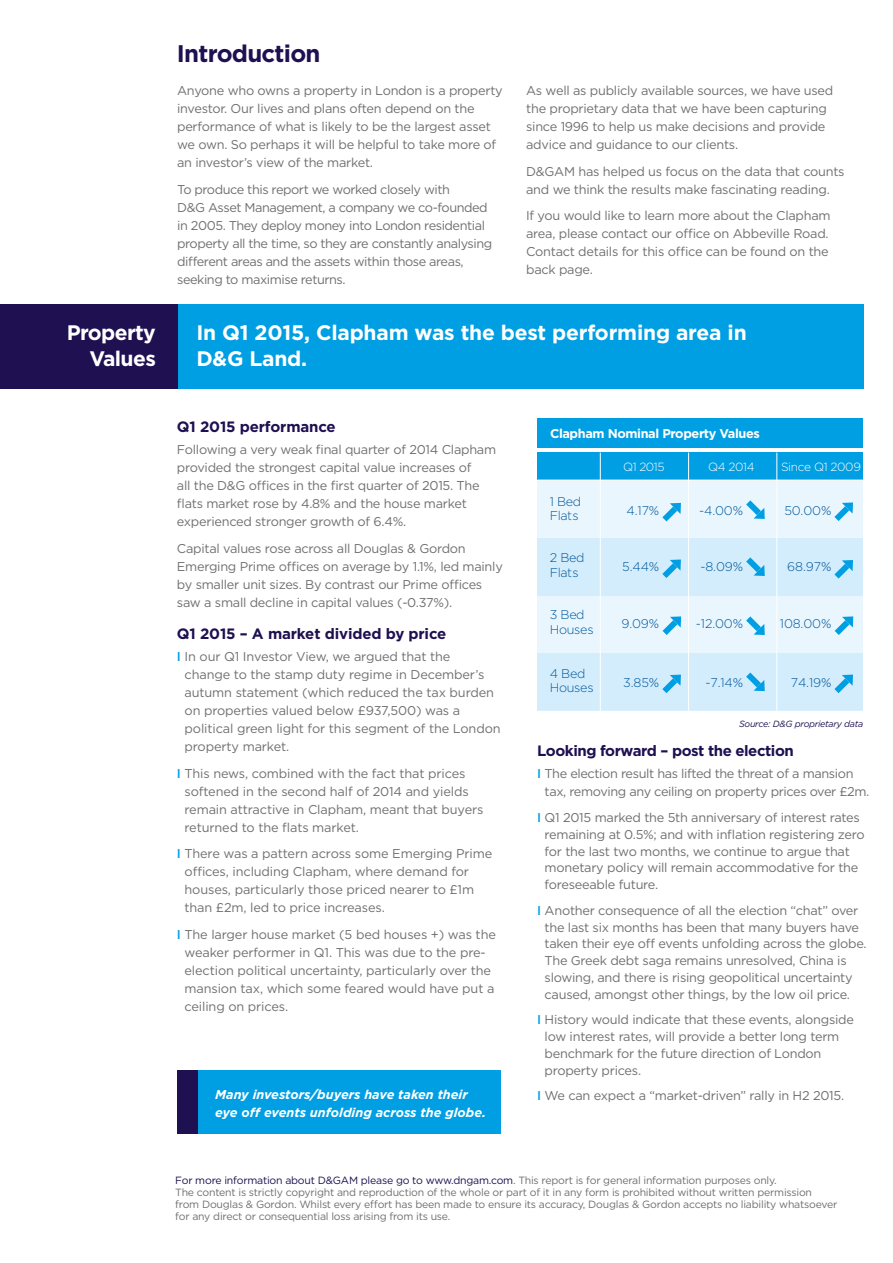
<style>
.page{position:relative;width:893px;height:1263px;background:#fff}
.page>*{position:absolute;margin:0;border:0;box-sizing:border-box;transform-origin:0 0}
.t1{font:700 24px "Gotham";letter-spacing:-.03em;color:#1e1051}
.t2{font:700 21px/25.5px "Gotham";letter-spacing:-.01em;color:#fff}
.t3{font:700 21px/25.5px "Gotham";letter-spacing:-.03em;color:#fff;text-align:right}
.t4{font:700 15px "Gotham";letter-spacing:-.015em;color:#1e1051}
.t5{font:12.75px/18px "Gotham";letter-spacing:-.02em;color:#6f6f6e}
.t6{font:italic 700 12.75px/18px "Gotham";color:#fff}
.t7{font:700 12.75px "Gotham";letter-spacing:-.03em;color:#fff}
.t8{font:300 12.6px/14.9px "Gotham";letter-spacing:-.02em;color:#00589a}
.t9{font:300 11.85px "Gotham";letter-spacing:-.03em;color:#fff}
.t10{font:10.5px/12px "Gotham";letter-spacing:-.02em;color:#6f6f6e}
.t11{font:italic 9px "Gotham";letter-spacing:-.03em;color:#1e1051}
.s1{font-weight:500;color:#009ee3}
.s2{color:#1e1051}
</style>
<div class="page">
<div style="left:537px;top:480px;width:326px;height:58px;background:#eaf6fe"></div>
<div style="left:537px;top:453px;width:326px;height:27px;background:#009ee3"></div>
<div style="left:537px;top:538px;width:326px;height:58px;background:#d4edfc"></div>
<div style="left:537px;top:596px;width:326px;height:57px;background:#eaf6fe"></div>
<div style="left:537px;top:653px;width:326px;height:58px;background:#d4edfc"></div>
<hr style="left:537px;top:480px;width:326px;height:1px;background:#fff">
<hr style="left:600px;top:453px;width:1px;height:258px;background:#fff">
<hr style="left:688px;top:453px;width:1px;height:258px;background:#fff">
<hr style="left:776px;top:453px;width:1px;height:258px;background:#fff">
<svg style="left:834px;top:502px;width:19px;height:19px"></svg>
<svg style="left:834px;top:560px;width:19px;height:19px"></svg>
<svg style="left:835px;top:616px;width:18px;height:19px"></svg>
<svg style="left:746px;top:616px;width:19px;height:19px"></svg>
<svg style="left:834px;top:675px;width:19px;height:18px"></svg>
<svg style="left:746px;top:500px;width:19px;height:19px"></svg>
<svg style="left:746px;top:557px;width:19px;height:19px"></svg>
<svg style="left:746px;top:672px;width:19px;height:19px"></svg>
<svg style="left:662px;top:503px;width:19px;height:18px"></svg>
<svg style="left:662px;top:559px;width:19px;height:19px"></svg>
<svg style="left:662px;top:616px;width:19px;height:19px"></svg>
<svg style="left:662px;top:675px;width:19px;height:18px"></svg>
<div style="left:537px;top:418px;width:326px;height:30px;background:#009ee3"></div>
<div style="left:177px;top:1070px;width:323px;height:64px;background:#009ee3"></div>
<div style="left:177px;top:1070px;width:21px;height:64px;background:#1e1051"></div>
<div style="left:175px;top:304px;width:688px;height:84px;background:#009ee3"></div>
<div style="left:0;top:304px;width:177px;height:84px;background:#1e1051"></div>
<h2 class="t3" style="left:67px;top:320px;width:91px">Property<br>Values</h2>
<h1 class="t1" style="left:177px;top:39px;width:145px">Introduction</h1>
<p class="t5" style="left:177px;top:81px;width:327px">Anyone who owns a property in London is a property investor. Our lives and plans often depend on the performance of what is likely to be the largest asset we own. So perhaps it will be helpful to take more of an investor’s view of the market.</p>
<p class="t5" style="left:177px;top:180px;width:317px">To produce this report we worked closely with<br>D&amp;G Asset Management, a company we co-founded in 2005. They deploy money into London residential property all the time, so they are constantly analysing different areas and the assets within those areas, seeking to maximise returns.</p>
<p class="t5" style="left:526px;top:81px;width:309px">As well as publicly available sources, we have used the proprietary data that we have been capturing since 1996 to help us make decisions and provide advice and guidance to our clients.</p>
<p class="t5" style="left:526px;top:162px;width:320px">D&amp;GAM has helped us focus on the data that counts and we think the results make fascinating reading.</p>
<p class="t5" style="left:526px;top:207px;width:306px">If you would like to learn more about the Clapham area, please contact our office on Abbeville Road.<br>Contact details for this office can be found on the back page.</p>
<h2 class="t2" style="left:196px;top:320px;width:552px">In Q1 2015, Clapham was the best performing area in<br>D&amp;G Land.</h2>
<p class="t4" style="left:177px;top:418px;width:160px">Q1 2015 performance</p>
<p class="t5" style="left:177px;top:440px;width:321px">Following a very weak final quarter of 2014 Clapham provided the strongest capital value increases of<br>all the D&amp;G offices in the first quarter of 2015. The flats market rose by 4.8% and the house market experienced stronger growth of 6.4%.</p>
<p class="t5" style="left:177px;top:539px;width:327px">Capital values rose across all Douglas &amp; Gordon Emerging Prime offices on average by 1.1%, led mainly by smaller unit sizes. By contrast our Prime offices saw a small decline in capital values (-0.37%).</p>
<p class="t4" style="left:177px;top:625px;width:271px">Q1 2015 – A market divided by price</p>
<p class="t5" style="left:185px;top:647px;width:318px;text-indent:-8px"><span class="s1">I</span> In our Q1 Investor View, we argued that the<br>change to the stamp duty regime in December’s autumn statement (which reduced the tax burden on properties valued below £937,500) was a political green light for this segment of the London property market.</p>
<p class="t5" style="left:185px;top:764px;width:300px;text-indent:-8px"><span class="s1">I</span> This news, combined with the fact that prices softened in the second half of 2014 and yields remain attractive in Clapham, meant that buyers returned to the flats market.</p>
<p class="t5" style="left:185px;top:845px;width:309px;text-indent:-8px"><span class="s1">I</span> There was a pattern across some Emerging Prime offices, including Clapham, where demand for houses, particularly those priced nearer to £1m than £2m, led to price increases.</p>
<p class="t5" style="left:185px;top:925px;width:313px;text-indent:-8px"><span class="s1">I</span> The larger house market (5 bed houses +) was the weaker performer in Q1. This was due to the pre&shy;election political uncertainty, particularly over the mansion tax, which some feared would have put a ceiling on prices.</p>
<p class="t6" style="left:215px;top:1085px;width:273px">Many investors/buyers have taken their eye off events unfolding across the globe.</p>
<p class="t7" style="left:550px;top:426px;width:211px">Clapham Nominal Property Values</p>
<p class="t8" style="left:550px;top:493px;width:33px">1 Bed<br>Flats</p>
<p class="t8" style="left:550px;top:550px;width:36px">2 Bed<br>Flats</p>
<p class="t8" style="left:550px;top:607px;width:45px">3 Bed<br>Houses</p>
<p class="t8" style="left:550px;top:665px;width:45px">4 Bed<br>Houses</p>
<p class="t9" style="left:623px;top:459px;width:43px">Q1 2015</p>
<p class="t8" style="left:627px;top:502px;width:34px">4.17%</p>
<p class="t8" style="left:622px;top:559px;width:39px">5.44%</p>
<p class="t8" style="left:621px;top:616px;width:39px">9.09%</p>
<p class="t8" style="left:623px;top:674px;width:38px">3.85%</p>
<p class="t9" style="left:708px;top:459px;width:48px">Q4 2014</p>
<p class="t9" style="left:781px;top:459px;width:81px">Since Q1 2009</p>
<p class="t8" style="left:699px;top:502px;width:46px">-4.00%</p>
<p class="t8" style="left:784px;top:502px;width:49px">50.00%</p>
<p class="t8" style="left:700px;top:559px;width:44px">-8.09%</p>
<p class="t8" style="left:787px;top:559px;width:46px">68.97%</p>
<p class="t8" style="left:696px;top:616px;width:49px">-12.00%</p>
<p class="t8" style="left:780px;top:616px;width:53px">108.00%</p>
<p class="t8" style="left:705px;top:674px;width:39px">-7.14%</p>
<p class="t8" style="left:791px;top:674px;width:42px">74.19%</p>
<p class="t11" style="left:739px;top:718px;width:126px">Source: D&amp;G proprietary data</p>
<p class="t4" style="left:537px;top:742px;width:258px">Looking forward – post the election</p>
<p class="t5" style="left:545px;top:764px;width:326px;text-indent:-7px"><span class="s1">I</span> The election result has lifted the threat of a mansion tax, removing any ceiling on property prices over £2m.</p>
<p class="t5" style="left:545px;top:808px;width:322px;line-height:17px;text-indent:-7px"><span class="s1">I</span> Q1 2015 marked the 5th anniversary of interest rates remaining at 0.5%; and with inflation registering zero for the last two months, we continue to argue that monetary policy will remain accommodative for the foreseeable future.</p>
<p class="t5" style="left:545px;top:901px;width:324px;line-height:17px;text-indent:-7px"><span class="s1">I</span> Another consequence of all the election “chat” over the last six months has been that many buyers have taken their eye off events unfolding across the globe.<br>The Greek debt saga remains unresolved, China is slowing, and there is rising geopolitical uncertainty caused, amongst other things, by the low oil price.</p>
<p class="t5" style="left:545px;top:1011px;width:311px;line-height:17px;text-indent:-7px"><span class="s1">I</span> History would indicate that these events, alongside low interest rates, will provide a better long term benchmark for the future direction of London property prices.</p>
<p class="t5" style="left:537px;top:1087px;width:308px"><span class="s1">I</span> We can expect a “market-driven” rally in H2 2015.</p>
<p class="t10" style="left:175px;top:1174px;width:664px"><span class="s2">For more information about D&amp;GAM please go to www.dngam.com</span>. This report is for general information purposes only.<br>The content is strictly copyright and reproduction of the whole or part of it in any form is prohibited without written permission from Douglas &amp; Gordon. Whilst every effort has been made to ensure its accuracy, Douglas &amp; Gordon accepts no liability whatsoever for any direct or consequential loss arising from its use.</p>
</div>
